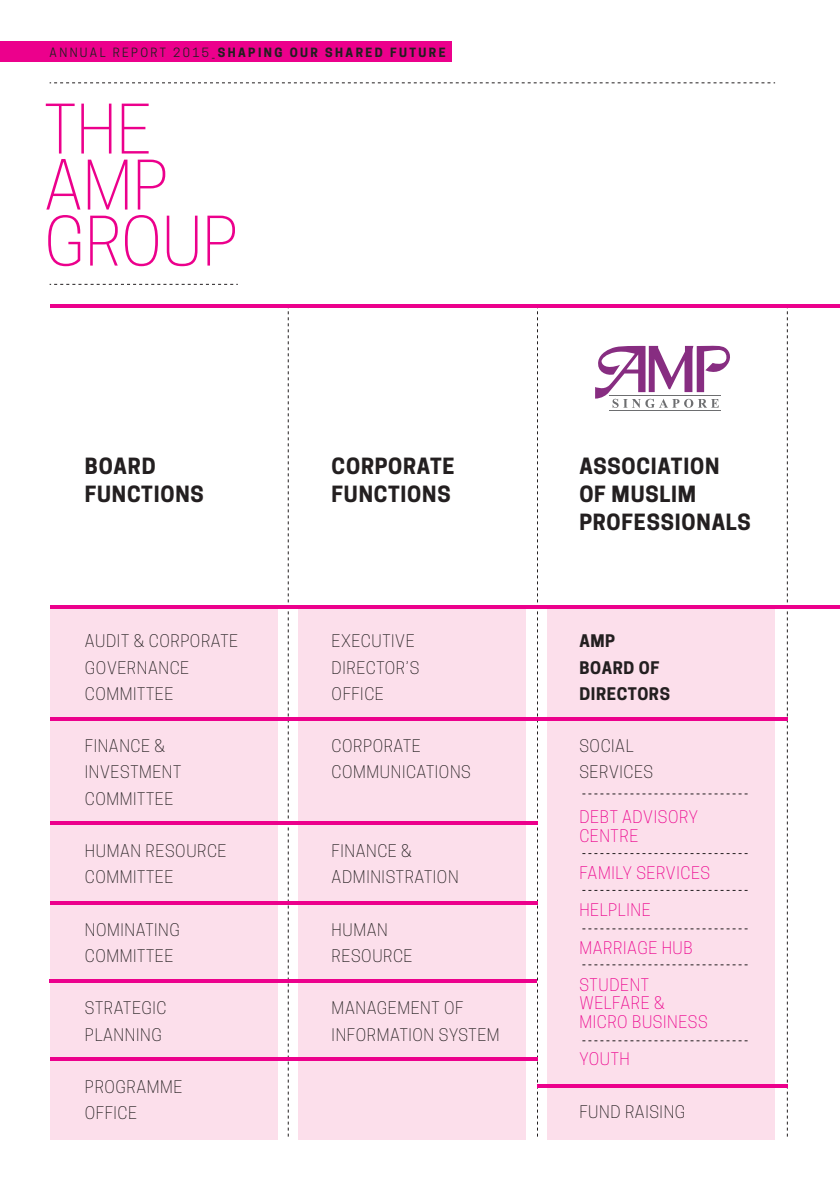
<style>
.page{position:relative;width:840px;height:1191px;background:#fff}
.page>*{position:absolute;margin:0;border:0;box-sizing:border-box;transform-origin:0 0}
.t1{font:300 64px/56px "Cooper Hewitt";color:#ec008c}
.t2{font:700 21px/28px "Cooper Hewitt";letter-spacing:.04em;color:#231f20}
.t3{font:300 16.4px/26.2px "Cooper Hewitt";letter-spacing:.04em;color:#231f20}
.t4{font:300 16.4px/18.6px "Cooper Hewitt";letter-spacing:.04em;color:#ec008c}
.t5{font:700 16.4px/26.2px "Cooper Hewitt";letter-spacing:.04em;color:#231f20}
.t6{font:700 12px "Cooper Hewitt";letter-spacing:.2em;color:#231f20}
.s1{font-weight:400}
</style>
<div class="page">
<div style="left:50px;top:606px;width:227px;height:533px;background:#fcdfeb"></div>
<div style="left:298px;top:606px;width:227px;height:533px;background:#fcdfeb"></div>
<div style="left:546px;top:606px;width:228px;height:533px;background:#fcdfeb"></div>
<div style="left:0;top:41px;width:451px;height:21px;background:#ec008c"></div>
<svg style="left:50px;top:82px;width:724px;height:1px"></svg>
<svg style="left:50px;top:284px;width:188px;height:1px"></svg>
<svg style="left:582px;top:1040px;width:165px;height:1px"></svg>
<svg style="left:582px;top:928px;width:165px;height:1px"></svg>
<svg style="left:582px;top:890px;width:165px;height:1px"></svg>
<svg style="left:582px;top:853px;width:165px;height:1px"></svg>
<svg style="left:582px;top:793px;width:165px;height:1px"></svg>
<svg style="left:582px;top:964px;width:165px;height:1px"></svg>
<svg style="left:786px;top:307px;width:1px;height:829px"></svg>
<svg style="left:287px;top:307px;width:1px;height:829px"></svg>
<hr style="left:536px;top:1084px;width:250px;height:3px;background:#ec008c">
<hr style="left:609px;top:410px;width:111px;height:1px;background:#6d6e70">
<svg style="left:595px;top:345px;width:135px;height:63px"></svg>
<hr style="left:50px;top:304px;width:789px;height:3px;background:#ec008c">
<hr style="left:50px;top:718px;width:736px;height:3px;background:#ec008c">
<hr style="left:50px;top:821px;width:487px;height:3px;background:#ec008c">
<hr style="left:50px;top:901px;width:487px;height:3px;background:#ec008c">
<hr style="left:50px;top:979px;width:486px;height:3px;background:#ec008c">
<hr style="left:50px;top:1057px;width:487px;height:3px;background:#ec008c">
<hr style="left:50px;top:605px;width:789px;height:3px;background:#ec008c">
<p class="t6" style="left:50px;top:45px;width:397px"><span class="s1">ANNUAL REPORT 2015_</span>SHAPING OUR SHARED FUTURE</p>
<h1 class="t1" style="left:44px;top:101px;width:195px">THE<br>AMP<br>GROUP</h1>
<p class="t2" style="left:85px;top:452px;width:120px">BOARD<br>FUNCTIONS</p>
<p class="t2" style="left:331px;top:452px;width:124px">CORPORATE<br>FUNCTIONS</p>
<p class="t2" style="left:579px;top:452px;width:173px">ASSOCIATION<br>OF MUSLIM<br>PROFESSIONALS</p>
<p class="t3" style="left:85px;top:628px;width:154px">AUDIT &amp; CORPORATE<br>GOVERNANCE<br>COMMITTEE</p>
<p class="t3" style="left:85px;top:733px;width:98px">FINANCE &amp;<br>INVESTMENT<br>COMMITTEE</p>
<p class="t3" style="left:85px;top:838px;width:143px">HUMAN RESOURCE<br>COMMITTEE</p>
<p class="t3" style="left:85px;top:916px;width:96px">NOMINATING<br>COMMITTEE</p>
<p class="t3" style="left:85px;top:995px;width:83px">STRATEGIC<br>PLANNING</p>
<p class="t3" style="left:85px;top:1073px;width:99px">PROGRAMME<br>OFFICE</p>
<p class="t3" style="left:331px;top:628px;width:89px">EXECUTIVE<br>DIRECTOR’S<br>OFFICE</p>
<p class="t3" style="left:331px;top:733px;width:141px">CORPORATE<br>COMMUNICATIONS</p>
<p class="t3" style="left:331px;top:838px;width:128px">FINANCE &amp;<br>ADMINISTRATION</p>
<p class="t3" style="left:331px;top:916px;width:82px">HUMAN<br>RESOURCE</p>
<p class="t3" style="left:331px;top:995px;width:169px">MANAGEMENT OF<br>INFORMATION SYSTEM</p>
<p class="t5" style="left:579px;top:628px;width:92px">AMP<br>BOARD OF<br>DIRECTORS</p>
<p class="t3" style="left:579px;top:733px;width:75px">SOCIAL<br>SERVICES</p>
<p class="t4" style="left:579px;top:808px;width:120px">DEBT ADVISORY<br>CENTRE</p>
<p class="t4" style="left:579px;top:863px;width:132px">FAMILY SERVICES</p>
<p class="t4" style="left:579px;top:901px;width:73px">HELPLINE</p>
<p class="t4" style="left:579px;top:938px;width:115px">MARRIAGE HUB</p>
<p class="t4" style="left:579px;top:975px;width:130px">STUDENT<br>WELFARE &amp;<br>MICRO BUSINESS</p>
<p class="t4" style="left:579px;top:1049px;width:52px">YOUTH</p>
<p class="t3" style="left:579px;top:1098px;width:107px">FUND RAISING</p>
</div>
